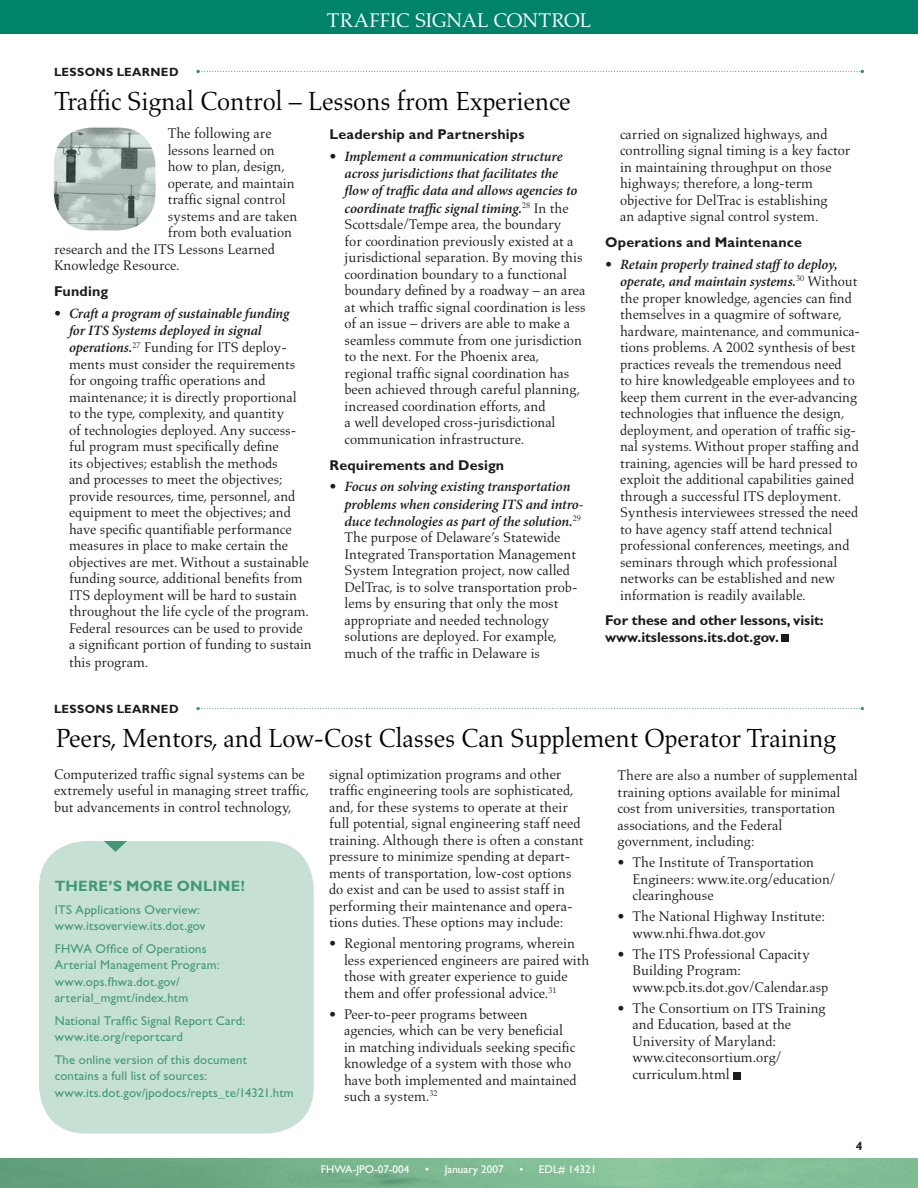
<style>
.page{position:relative;width:918px;height:1188px;background:#fff}
.page>*{position:absolute;margin:0;border:0;box-sizing:border-box;transform-origin:0 0}
.t1{font:26.7px "Aldus LT Std";letter-spacing:-.01em;color:#090502}
.t2{font:20.1px "Aldus LT Std";letter-spacing:-.035em;color:#fff;scale:1.04 1}
.t3{font:700 15px "Gill Sans Std";letter-spacing:.02em;color:#429977}
.t4{font:14.25px/16.5px "Aldus LT Std";letter-spacing:-.005em;color:#1c1c1a}
.t5{font:italic 600 14.25px/17.2px "Minion Pro";letter-spacing:-.01em;color:#1c1c1a}
.t6{font:700 14.25px/16.5px "Gill Sans Std";letter-spacing:.01em;color:#1c1c1a}
.t7{font:12.75px/16.5px "Gill Sans Std";letter-spacing:.015em;color:#429977}
.t8{font:700 12px "Gill Sans Std";letter-spacing:.035em;color:#1c1c1a}
.t9{font:11.25px "Gill Sans Std";color:#fff}
.s1{font-family:"Aldus LT Std";font-weight:400;font-style:normal}
.s2{font-family:"Minion Pro";font-weight:600;font-style:italic}
</style>
<div class="page">
<div style="left:39px;top:841px;width:275px;height:293px;background:#c6e0d3;border-radius:47px"></div>
<svg style="left:54px;top:128px;width:101px;height:102px;background:#acb9b4"></svg>
<div style="left:0;top:0;width:918px;height:34px;background:#00836b"></div>
<img style="left:0;top:1158px;width:918px;height:30px">
<svg style="left:104px;top:841px;width:23px;height:11px"></svg>
<svg style="left:196px;top:70px;width:668px;height:3px"></svg>
<svg style="left:196px;top:707px;width:668px;height:3px"></svg>
<div style="left:733px;top:1072px;width:8px;height:7px;background:#1c1c1a"></div>
<div style="left:781px;top:634px;width:8px;height:8px;background:#1c1c1a"></div>
<h2 class="t2" style="left:327px;top:9px;width:256px">TRAFFIC SIGNAL CONTROL</h2>
<p class="t8" style="left:54px;top:65px;width:25px">lesso</p>
<p class="t8" style="left:96px;top:65px;width:82px">ns learned</p>
<h1 class="t1" style="left:54px;top:86px;width:518px">Traffic Signal Control – Lessons from Experience</h1>
<p class="t4" style="left:168px;top:126px;width:106px">The following are</p>
<p class="t4" style="left:168px;top:142px;width:109px">lessons learned on</p>
<p class="t4" style="left:168px;top:159px;width:119px">how to plan, design,</p>
<p class="t4" style="left:168px;top:175px;width:129px">operate, and maintain</p>
<p class="t4" style="left:168px;top:192px;width:120px">traffic signal control</p>
<p class="t4" style="left:168px;top:208px;width:131px">systems and are taken</p>
<p class="t4" style="left:168px;top:225px;width:126px">from both evaluation</p>
<p class="t4" style="left:54px;top:241px;width:222px">research and the ITS Lessons Learned</p>
<p class="t4" style="left:54px;top:258px;width:127px">Knowledge Resource.</p>
<p class="t6" style="left:54px;top:283px;width:56px">Funding</p>
<p class="t5" style="left:69px;top:305px;width:222px;text-indent:-15px"><span class="s1">•</span> Craft a program of sustainable funding for ITS Systems deployed in signal</p>
<p class="t4" style="left:69px;top:340px;width:244px"><span class="s2">operations.</span><sup>27</sup> Funding for ITS deploy&shy;ments must consider the requirements for ongoing traffic operations and maintenance; it is directly proportional to the type, complexity, and quantity<br>of technologies deployed. Any success&shy;ful program must specifically define<br>its objectives; establish the methods<br>and processes to meet the objectives; provide resources, time, personnel, and equipment to meet the objectives; and have specific quantifiable performance measures in place to make certain the objectives are met. Without a sustainable funding source, additional benefits from ITS deployment will be hard to sustain throughout the life cycle of the program.<br>Federal resources can be used to provide a significant portion of funding to sustain this program.</p>
<p class="t6" style="left:330px;top:126px;width:196px">Leadership and Partnerships</p>
<p class="t5" style="left:345px;top:148px;width:234px;text-indent:-15px"><span class="s1">•</span> Implement a communication structure across jurisdictions that facilitates the flow of traffic data and allows agencies to coordinate traffic signal timing.<sup>28</sup> <span class="s1">In the</span></p>
<p class="t4" style="left:345px;top:216px;width:243px">Scottsdale/Tempe area, the boundary<br>for coordination previously existed at a jurisdictional separation. By moving this coordination boundary to a functional boundary defined by a roadway – an area at which traffic signal coordination is less of an issue – drivers are able to make a seamless commute from one jurisdiction to the next. For the Phoenix area, regional traffic signal coordination has been achieved through careful planning, increased coordination efforts, and<br>a well developed cross-jurisdictional communication infrastructure.</p>
<p class="t6" style="left:330px;top:456px;width:176px">Requirements and Design</p>
<p class="t5" style="left:345px;top:479px;width:240px;text-indent:-15px"><span class="s1">•</span> Focus on solving existing transportation problems when considering ITS and intro&shy;duce technologies as part of the solution.<sup>29</sup></p>
<p class="t4" style="left:345px;top:530px;width:235px">The purpose of Delaware’s Statewide Integrated Transportation Management System Integration project, now called DelTrac, is to solve transportation prob&shy;lems by ensuring that only the most appropriate and needed technology solutions are deployed. For example, much of the traffic in Delaware is</p>
<p class="t4" style="left:620px;top:126px;width:232px">carried on signalized highways, and controlling signal timing is a key factor in maintaining throughput on those highways; therefore, a long-term objective for DelTrac is establishing<br>an adaptive signal control system.</p>
<p class="t6" style="left:605px;top:234px;width:198px">Operations and Maintenance</p>
<p class="t5" style="left:620px;top:256px;width:239px;text-indent:-15px"><span class="s1">•</span> Retain properly trained staffto deploy, operate, and maintain systems.<sup>30</sup> <span class="s1">Without</span></p>
<p class="t4" style="left:620px;top:290px;width:242px">the proper knowledge, agencies can find themselves in a quagmire of software, hardware, maintenance, and communica&shy;tions problems. A 2002 synthesis of best practices reveals the tremendous need<br>to hire knowledgeable employees and to keep them current in the ever-advancing technologies that influence the design, deployment, and operation of traffic sig&shy;nal systems. Without proper staffing and training, agencies will be hard pressed to exploit the additional capabilities gained through a successful ITS deployment.<br>Synthesis interviewees stressed the need to have agency staff attend technical professional conferences, meetings, and seminars through which professional networks can be established and new information is readily available.</p>
<p class="t6" style="left:605px;top:612px;width:220px">For these and other lessons, visit: www.itslessons.its.dot.gov.</p>
<p class="t8" style="left:54px;top:702px;width:25px">lesso</p>
<p class="t8" style="left:96px;top:702px;width:82px">ns learned</p>
<h1 class="t1" style="left:56px;top:723px;width:782px">Peers, Mentors, and Low-Cost Classes Can Supplement Operator Training</h1>
<p class="t4" style="left:54px;top:766px;width:257px">Computerized traffic signal systems can be extremely useful in managing street traffic, but advancements in control technology,</p>
<p class="t4" style="left:329px;top:766px;width:256px">signal optimization programs and other traffic engineering tools are sophisticated, and, for these systems to operate at their full potential, signal engineering staff need training. Although there is often a constant pressure to minimize spending at depart&shy;ments of transportation, low-cost options do exist and can be used to assist staff in performing their maintenance and opera&shy;tions duties. These options may include:</p>
<p class="t4" style="left:344px;top:935px;width:247px;text-indent:-15px">• Regional mentoring programs, wherein less experienced engineers are paired with those with greater experience to guide them and offer professional advice.<sup>31</sup></p>
<p class="t4" style="left:344px;top:1006px;width:234px;text-indent:-15px">• Peer-to-peer programs between agencies, which can be very beneficial in matching individuals seeking specific knowledge of a system with those who have both implemented and maintained such a system.<sup>32</sup></p>
<p class="t4" style="left:618px;top:767px;width:242px">There are also a number of supplemental training options available for minimal cost from universities, transportation associations, and the Federal government, including:</p>
<p class="t4" style="left:633px;top:854px;width:204px;text-indent:-15px">• The Institute of Transportation<br>Engineers: www.ite.org/education/ clearinghouse</p>
<p class="t4" style="left:633px;top:908px;width:194px;text-indent:-15px">• The National Highway Institute: www.nhi.fhwa.dot.gov</p>
<p class="t4" style="left:633px;top:946px;width:197px;text-indent:-15px">• The ITS Professional Capacity<br>Building Program: www.pcb.its.dot.gov/Calendar.asp</p>
<p class="t4" style="left:633px;top:1000px;width:195px;text-indent:-15px">• The Consortium on ITS Training and Education, based at the<br>University of Maryland: www.citeconsortium.org/ curriculum.html</p>
<p class="t3" style="left:55px;top:877px;width:192px">Th ere’s More Online!</p>
<p class="t7" style="left:55px;top:901px;width:152px">ITS Applications Overview: www.itsoverview.its.dot.gov</p>
<p class="t7" style="left:55px;top:940px;width:166px">FHWA Office of Operations<br>Arterial Management Program: www.ops.fhwa.dot.gov/ arterial_mgmt/index.htm</p>
<p class="t7" style="left:55px;top:1012px;width:192px">National Traffic Signal Report Card: www.ite.org/reportcard</p>
<p class="t7" style="left:55px;top:1051px;width:241px">The online version of this document contains a full list of sources: www.its.dot.gov/jpodocs/repts_te/14321.htm</p>
<p class="t9" style="left:321px;top:1163px;width:90px">FHWA-JPO-07-004</p>
<p class="t9" style="left:425px;top:1163px;width:80px">• January 2007</p>
<p class="t9" style="left:519px;top:1163px;width:79px">• EDL# 14321</p>
</div>
